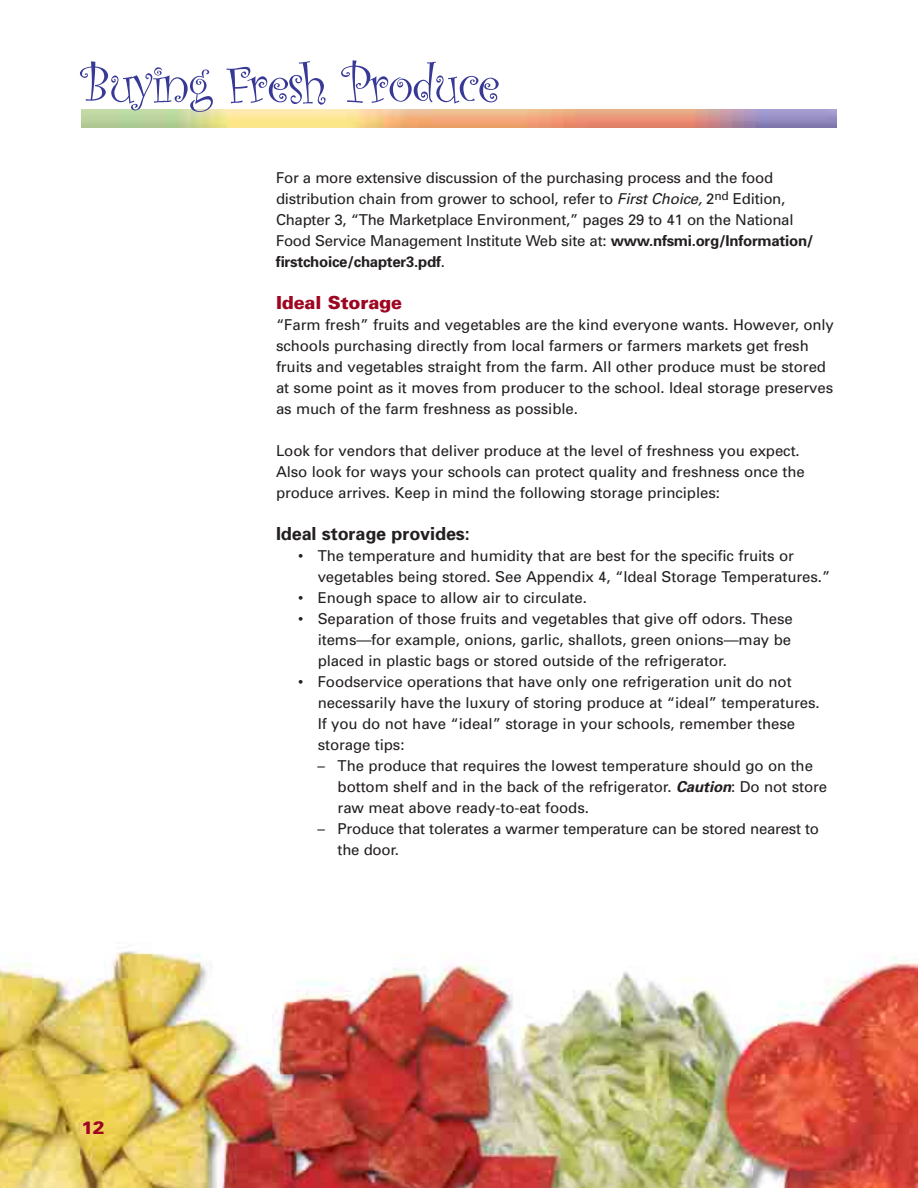
<style>
.page{position:relative;width:918px;height:1188px;background:#fff}
.page>*{position:absolute;margin:0;border:0;box-sizing:border-box;transform-origin:0 0}
.t1{font:54px "Curlz";letter-spacing:-.03em;color:#383996}
.t2{font:700 18px "Univers";letter-spacing:-.005em;color:#231f20}
.t3{font:900 18px "Univers";letter-spacing:-.005em;color:#9e0520}
.t4{font:15px/21px "Univers";letter-spacing:-.005em;color:#231f20}
.s1{font-style:italic}
.s2{font-weight:700}
.s3{font-weight:700;font-style:italic}
</style>
<div class="page">
<img style="left:0;top:951px;width:918px;height:237px">
<img style="left:81px;top:110px;width:756px;height:18px">
<h1 class="t1" style="left:81px;top:62px;width:420px">Buying Fresh Produce</h1>
<p class="t3" style="left:81px;top:1121px;width:25px">12</p>
<p class="t4" style="left:276px;top:169px;width:539px">For a more extensive discussion of the purchasing process and the food distribution chain from grower to school, refer to <span class="s1">First Choice,</span> 2<sup>nd</sup> Edition, Chapter 3, “The Marketplace Environment,” pages 29 to 41 on the National Food Service Management Institute Web site at: <span class="s2">www.nfsmi.org/Information/ firstchoice/chapter3.pdf</span>.</p>
<p class="t3" style="left:276px;top:296px;width:128px">Ideal Storage</p>
<p class="t4" style="left:276px;top:316px;width:559px">“Farm fresh” fruits and vegetables are the kind everyone wants. However, only schools purchasing directly from local farmers or farmers markets get fresh fruits and vegetables straight from the farm. All other produce must be stored at some point as it moves from producer to the school. Ideal storage preserves as much of the farm freshness as possible.</p>
<p class="t4" style="left:276px;top:442px;width:530px">Look for vendors that deliver produce at the level of freshness you expect.<br>Also look for ways your schools can protect quality and freshness once the produce arrives. Keep in mind the following storage principles:</p>
<p class="t2" style="left:276px;top:527px;width:195px">Ideal storage provides:</p>
<p class="t4" style="left:318px;top:547px;width:514px;text-indent:-20px">• The temperature and humidity that are best for the specific fruits or vegetables being stored. See Appendix 4, “Ideal Storage Temperatures.”</p>
<p class="t4" style="left:298px;top:589px;width:290px">• Enough space to allow air to circulate.</p>
<p class="t4" style="left:318px;top:610px;width:477px;text-align:justify;text-indent:-20px">• Separation of those fruits and vegetables that give off odors. These items—for example, onions, garlic, shallots, green onions—may be placed in plastic bags or stored outside of the refrigerator.</p>
<p class="t4" style="left:318px;top:673px;width:504px;text-indent:-20px">• Foodservice operations that have only one refrigeration unit do not necessarily have the luxury of storing produce at “ideal” temperatures.<br>If you do not have “ideal” storage in your schools, remember these storage tips:</p>
<p class="t4" style="left:338px;top:757px;width:491px;text-indent:-20px">– The produce that requires the lowest temperature should go on the bottom shelf and in the back of the refrigerator. <span class="s3">Caution</span>: Do not store raw meat above ready-to-eat foods.</p>
<p class="t4" style="left:338px;top:820px;width:483px;text-indent:-20px">– Produce that tolerates a warmer temperature can be stored nearest to the door.</p>
</div>
